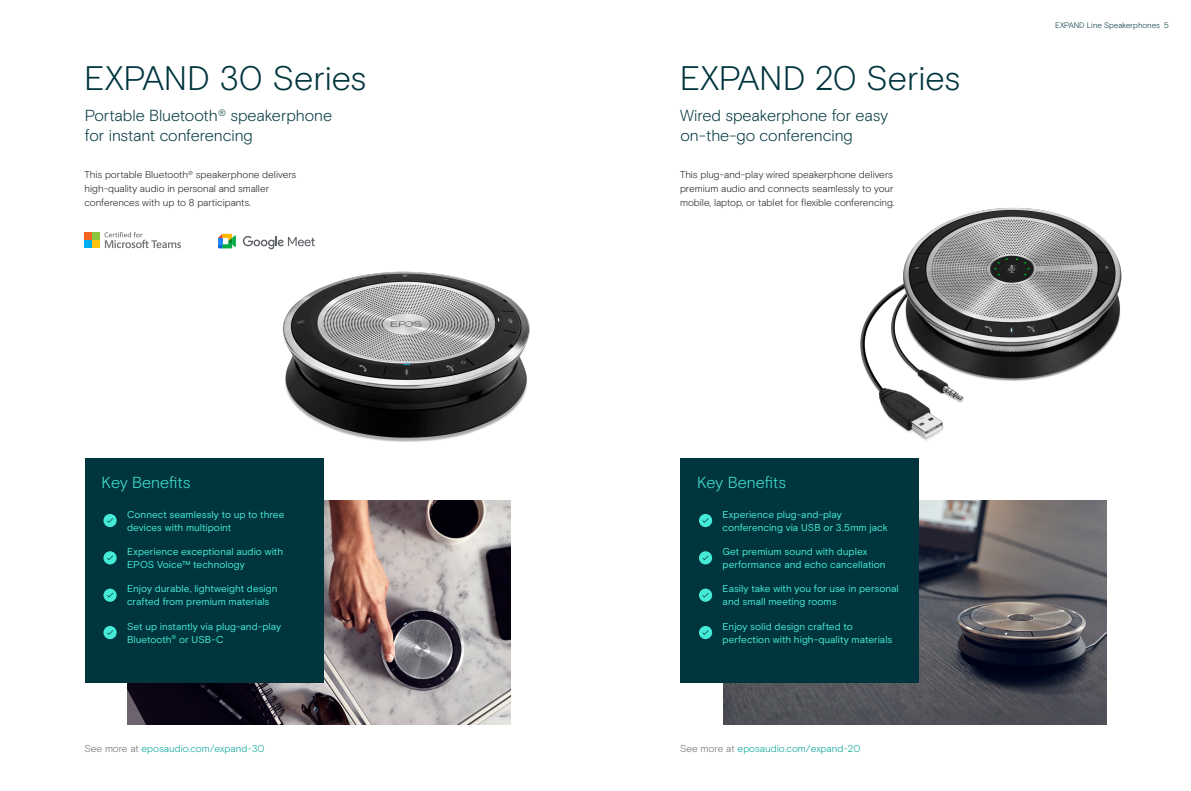
<style>
.page{position:relative;width:1191px;height:791px;background:#fff}
.page>*{position:absolute;margin:0;border:0;box-sizing:border-box;transform-origin:0 0}
.Title_5{font:300 34px "EPOS Basis";letter-spacing:-.005em;color:#00353d}
.Title_5-2{font:300 16px/20px "EPOS Basis";color:#00353d}
.EPOS_lead_intro_12_5_light{font:300 16px "EPOS Basis";color:#44ead6}
.EPOS_lead_intro_12_5_light-2{font:10px/13px "EPOS Basis";letter-spacing:.005em;color:#44ead6}
.Leadtext{font:300 10px/14px "EPOS Basis";color:#231f20}
.Leadtext-2{font:300 10px "EPOS Basis";color:#00a399}
.Hyperlinks_Mint_dark{font:300 10px "EPOS Basis";color:#00a399}
.t1{font:300 8px "EPOS Basis";letter-spacing:-.005em;color:#00353d}
.s1{color:#6c6d70}
</style>
<div class="page">
<img style="left:128px;top:566px;width:383px;height:158px">
<img style="left:723px;top:500px;width:383px;height:224px">
<img style="left:218px;top:233px;width:312px;height:333px">
<img style="left:860px;top:207px;width:262px;height:234px">
<div style="left:85px;top:458px;width:238px;height:224px;background:#00353d"></div>
<div style="left:103px;top:514px;width:14px;height:13px;background:#44ead6;border-radius:50%"></div>
<svg style="left:107px;top:518px;width:6px;height:5px"></svg>
<svg style="left:103px;top:551px;width:14px;height:13px"></svg>
<div style="left:103px;top:589px;width:14px;height:13px;background:#44ead6;border-radius:50%"></div>
<svg style="left:107px;top:593px;width:6px;height:4px"></svg>
<div style="left:103px;top:626px;width:14px;height:13px;background:#44ead6;border-radius:50%"></div>
<svg style="left:107px;top:630px;width:6px;height:5px"></svg>
<div style="left:680px;top:458px;width:239px;height:224px;background:#00353d"></div>
<div style="left:699px;top:514px;width:13px;height:13px;background:#44ead6;border-radius:50%"></div>
<svg style="left:702px;top:518px;width:6px;height:5px"></svg>
<svg style="left:699px;top:551px;width:13px;height:13px"></svg>
<svg style="left:699px;top:589px;width:13px;height:13px"></svg>
<div style="left:699px;top:626px;width:13px;height:13px;background:#44ead6;border-radius:50%"></div>
<svg style="left:702px;top:630px;width:6px;height:5px"></svg>
<div style="left:85px;top:232px;width:7px;height:8px;background:#f36421"></div>
<div style="left:93px;top:232px;width:7px;height:8px;background:#8bc63e"></div>
<div style="left:85px;top:241px;width:7px;height:7px;background:#00aeef"></div>
<div style="left:93px;top:241px;width:7px;height:7px;background:#fec210"></div>
<svg style="left:104px;top:232px;width:77px;height:16px"></svg>
<svg style="left:243px;top:236px;width:72px;height:13px"></svg>
<svg style="left:218px;top:234px;width:18px;height:14px"></svg>
<p class="Title_5" style="left:84px;top:58px;width:284px">EXPAND 30 Series</p>
<p class="Title_5-2" style="left:85px;top:106px;width:249px">Portable Bluetooth<sup>®</sup> speakerphone for instant conferencing</p>
<p class="Leadtext" style="left:85px;top:168px;width:213px">This portable Bluetooth<sup>®</sup> speakerphone delivers high-quality audio in personal and smaller conferences with up to 8 participants.</p>
<p class="EPOS_lead_intro_12_5_light" style="left:102px;top:473px;width:90px">Key Benefits</p>
<p class="EPOS_lead_intro_12_5_light-2" style="left:127px;top:508px;width:159px">Connect seamlessly to up to three devices with multipoint</p>
<p class="EPOS_lead_intro_12_5_light-2" style="left:127px;top:545px;width:158px">Experience exceptional audio with<br>EPOS Voice™ technology</p>
<p class="EPOS_lead_intro_12_5_light-2" style="left:127px;top:582px;width:152px">Enjoy durable, lightweight design crafted from premium materials</p>
<p class="EPOS_lead_intro_12_5_light-2" style="left:127px;top:620px;width:155px">Set up instantly via plug-and-play<br>Bluetooth<sup>®</sup> or USB-C</p>
<p class="Leadtext-2" style="left:85px;top:743px;width:181px"><span class="s1">See more at</span> eposaudio.com/expand-30</p>
<p class="Title_5" style="left:680px;top:58px;width:282px">EXPAND 20 Series</p>
<p class="Title_5-2" style="left:680px;top:106px;width:209px">Wired speakerphone for easy on-the-go conferencing</p>
<p class="Leadtext" style="left:680px;top:168px;width:216px">This plug-and-play wired speakerphone delivers premium audio and connects seamlessly to your mobile, laptop, or tablet for flexible conferencing.</p>
<p class="t1" style="left:1055px;top:21px;width:115px">EXPAND Line Speakerphones 5</p>
<p class="EPOS_lead_intro_12_5_light" style="left:697px;top:473px;width:90px">Key Benefits</p>
<p class="EPOS_lead_intro_12_5_light-2" style="left:722px;top:508px;width:167px">Experience plug-and-play conferencing via USB or 3.5mm jack</p>
<p class="EPOS_lead_intro_12_5_light-2" style="left:722px;top:545px;width:164px">Get premium sound with duplex performance and echo cancellation</p>
<p class="EPOS_lead_intro_12_5_light-2" style="left:722px;top:582px;width:178px">Easily take with you for use in personal and small meeting rooms</p>
<p class="EPOS_lead_intro_12_5_light-2" style="left:722px;top:620px;width:171px">Enjoy solid design crafted to perfection with high-quality materials</p>
<p class="Hyperlinks_Mint_dark" style="left:680px;top:743px;width:182px"><span class="s1">See more at</span> eposaudio.com/expand-20</p>
</div>
